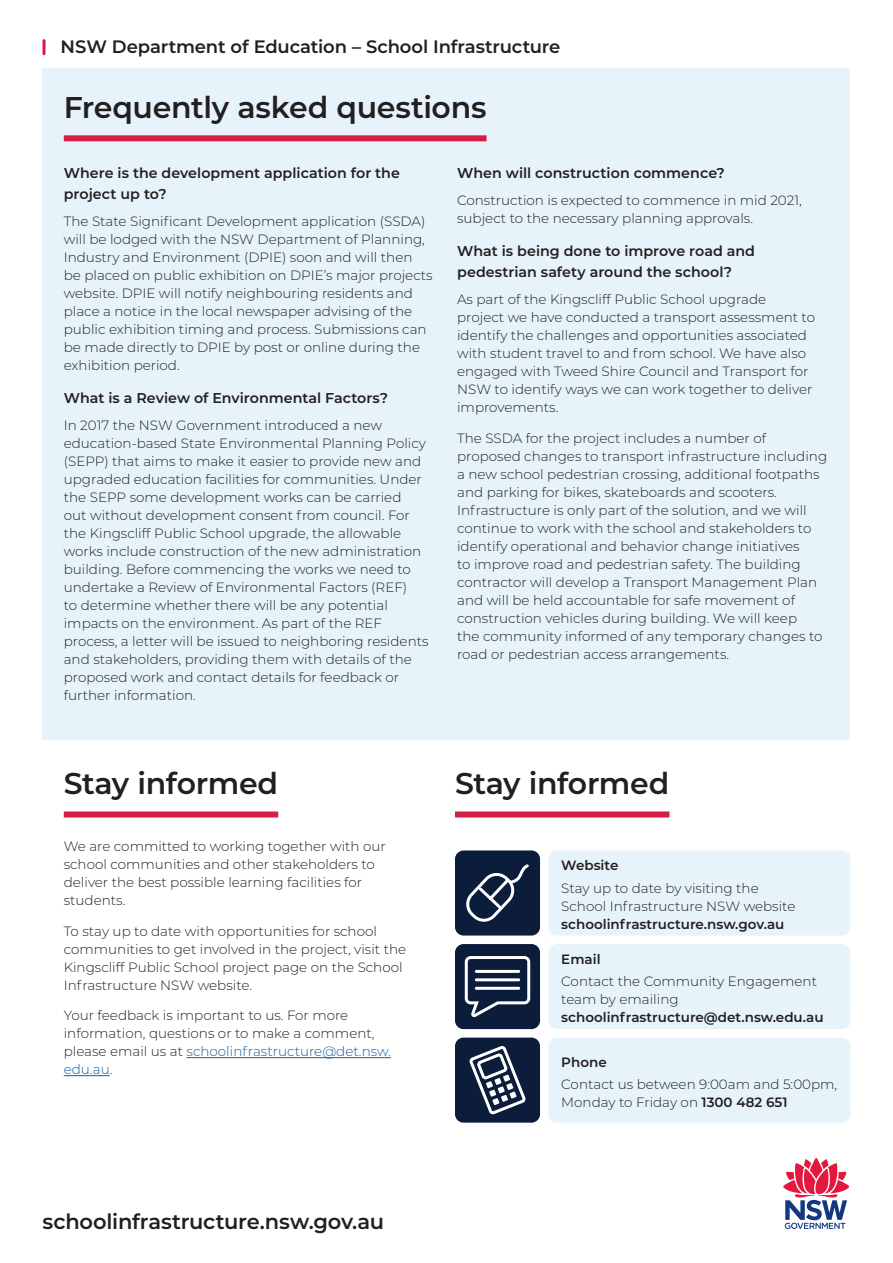
<style>
.page{position:relative;width:893px;height:1263px;background:#fff}
.page>*{position:absolute;margin:0;border:0;box-sizing:border-box;transform-origin:0 0}
.t1{font:600 30px "Montserrat";letter-spacing:-.01em;color:#231f20}
.t2{font:600 21px "Montserrat";letter-spacing:-.01em;color:#231f20}
.t3{font:600 18px "Montserrat";letter-spacing:-.005em;color:#231f20}
.t4{font:600 14.25px/21px "Montserrat";color:#231f20}
.t5{font:300 13.5px/18px "Montserrat";color:#231f20}
.t6{font:600 13.5px "Montserrat";color:#231f20}
.s1{color:#175d9e}
.s2{font-weight:600}
</style>
<div class="page">
<svg style="left:783px;top:1157px;width:67px;height:72px"></svg>
<hr style="left:43px;top:39px;width:3px;height:16px;background:#d61d46;border-radius:2px">
<div style="left:43px;top:68px;width:807px;height:672px;background:#e6f3fb"></div>
<div style="left:64px;top:811px;width:214px;height:6px;background:#d61d46"></div>
<hr style="left:187px;top:1057px;width:204px;height:1px;background:#175d9e">
<hr style="left:64px;top:1075px;width:46px;height:1px;background:#175d9e">
<div style="left:64px;top:135px;width:423px;height:6px;background:#d61d46"></div>
<div style="left:455px;top:811px;width:214px;height:6px;background:#d61d46"></div>
<div style="left:455px;top:850px;width:85px;height:85px;background:#0c1c3b;border-radius:9px"></div>
<svg style="left:466px;top:864px;width:63px;height:58px"></svg>
<div style="left:455px;top:944px;width:85px;height:85px;background:#0c1c3b;border-radius:9px"></div>
<svg style="left:465px;top:956px;width:65px;height:61px"></svg>
<hr style="left:476px;top:970px;width:43px;height:3px;background:#fff">
<hr style="left:476px;top:978px;width:43px;height:3px;background:#fff">
<hr style="left:476px;top:987px;width:43px;height:3px;background:#fff">
<div style="left:455px;top:1037px;width:85px;height:86px;background:#0c1c3b;border-radius:9px"></div>
<svg style="left:469px;top:1046px;width:57px;height:69px"></svg>
<div style="left:549px;top:850px;width:301px;height:85px;background:#e6f3fb;border-radius:9px"></div>
<div style="left:549px;top:944px;width:301px;height:85px;background:#e6f3fb;border-radius:9px"></div>
<div style="left:549px;top:1037px;width:301px;height:86px;background:#e6f3fb;border-radius:9px"></div>
<h3 class="t3" style="left:61px;top:34px;width:501px">NSW Department of Education – School Infrastructure</h3>
<h1 class="t1" style="left:64px;top:86px;width:424px">Frequently asked questions</h1>
<p class="t4" style="left:64px;top:162px;width:338px">Where is the development application for the project up to?</p>
<p class="t5" style="left:64px;top:211px;width:370px">The State Significant Development application (SSDA) will be lodged with the NSW Department of Planning, Industry and Environment (DPIE) soon and will then be placed on public exhibition on DPIE’s major projects website. DPIE will notify neighbouring residents and place a notice in the local newspaper advising of the public exhibition timing and process. Submissions can be made directly to DPIE by post or online during the exhibition period.</p>
<p class="t4" style="left:64px;top:387px;width:326px">What is a Review of Environmental Factors?</p>
<p class="t5" style="left:64px;top:416px;width:366px">In 2017 the NSW Government introduced a new education-based State Environmental Planning Policy (SEPP) that aims to make it easier to provide new and upgraded education facilities for communities. Under the SEPP some development works can be carried<br>out without development consent from council. For the Kingscliff Public School upgrade, the allowable works include construction of the new administration building. Before commencing the works we need to undertake a Review of Environmental Factors (REF)<br>to determine whether there will be any potential impacts on the environment. As part of the REF process, a letter will be issued to neighboring residents and stakeholders, providing them with details of the proposed work and contact details for feedback or further information.</p>
<p class="t4" style="left:457px;top:162px;width:269px">When will construction commence?</p>
<p class="t5" style="left:457px;top:190px;width:346px">Construction is expected to commence in mid 2021, subject to the necessary planning approvals.</p>
<p class="t4" style="left:457px;top:240px;width:299px">What is being done to improve road and pedestrian safety around the school?</p>
<p class="t5" style="left:457px;top:290px;width:359px">As part of the Kingscliff Public School upgrade project we have conducted a transport assessment to identify the challenges and opportunities associated with student travel to and from school. We have also engaged with Tweed Shire Council and Transport for NSW to identify ways we can work together to deliver improvements.</p>
<p class="t5" style="left:457px;top:428px;width:372px">The SSDA for the project includes a number of proposed changes to transport infrastructure including a new school pedestrian crossing, additional footpaths and parking for bikes, skateboards and scooters.<br>Infrastructure is only part of the solution, and we will continue to work with the school and stakeholders to identify operational and behavior change initiatives<br>to improve road and pedestrian safety. The building contractor will develop a Transport Management Plan and will be held accountable for safe movement of construction vehicles during building. We will keep<br>the community informed of any temporary changes to road or pedestrian access arrangements.</p>
<h1 class="t1" style="left:64px;top:762px;width:216px">Stay informed</h1>
<p class="t5" style="left:64px;top:836px;width:324px">We are committed to working together with our school communities and other stakeholders to deliver the best possible learning facilities for students.</p>
<p class="t5" style="left:64px;top:921px;width:344px">To stay up to date with opportunities for school communities to get involved in the project, visit the Kingscliff Public School project page on the School Infrastructure NSW website.</p>
<p class="t5" style="left:64px;top:1006px;width:329px">Your feedback is important to us. For more information, questions or to make a comment, please email us at <span class="s1">schoolinfrastructure@det.nsw. edu.au</span>.</p>
<h1 class="t1" style="left:455px;top:762px;width:216px">Stay informed</h1>
<p class="t6" style="left:561px;top:856px;width:59px">Website</p>
<p class="t5" style="left:561px;top:878px;width:236px">Stay up to date by visiting the<br>School Infrastructure NSW website</p>
<p class="t6" style="left:561px;top:914px;width:225px">schoolinfrastructure.nsw.gov.au</p>
<p class="t6" style="left:561px;top:950px;width:41px">Email</p>
<p class="t5" style="left:561px;top:972px;width:257px">Contact the Community Engagement team by emailing</p>
<p class="t6" style="left:561px;top:1008px;width:264px">schoolinfrastructure@det.nsw.edu.au</p>
<p class="t6" style="left:561px;top:1052px;width:47px">Phone</p>
<p class="t5" style="left:561px;top:1074px;width:277px">Contact us between 9:00am and 5:00pm,<br>Monday to Friday on <span class="s2">1300 482 651</span></p>
<h2 class="t2" style="left:43px;top:1206px;width:343px">schoolinfrastructure.nsw.gov.au</h2>
</div>
